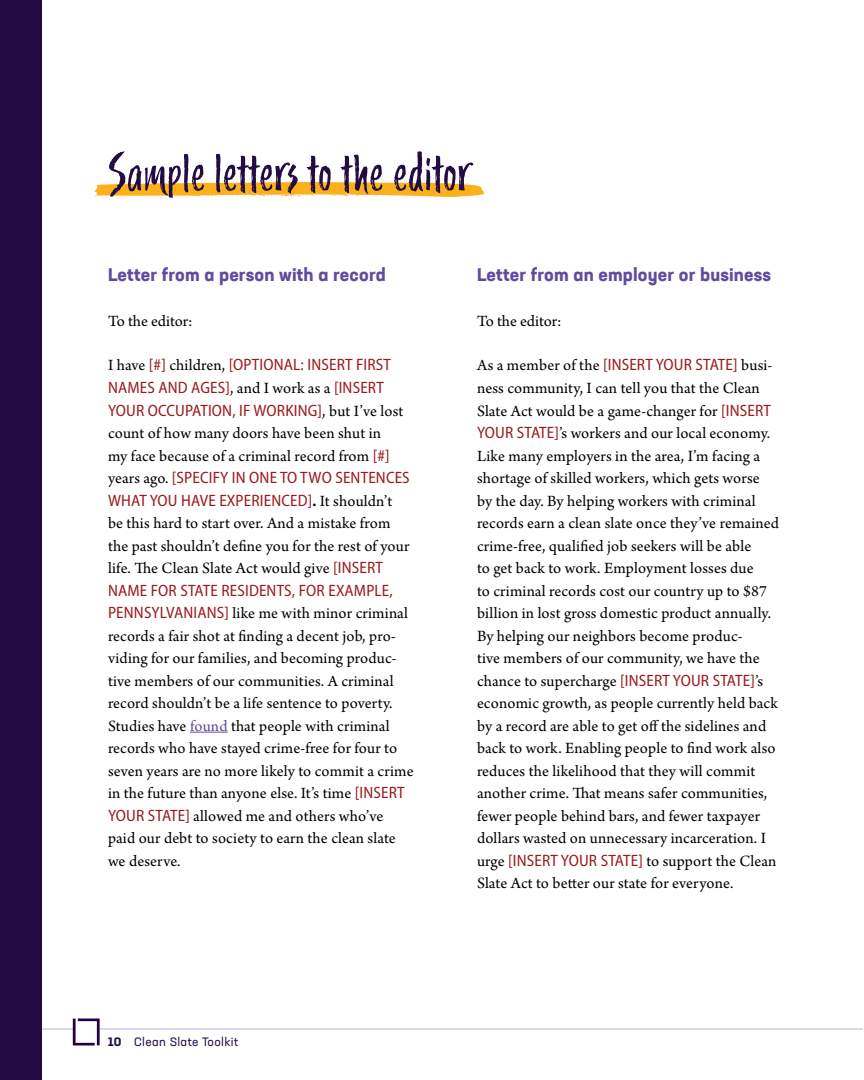
<style>
.page{position:relative;width:864px;height:1080px;background:#fff}
.page>*{position:absolute;margin:0;border:0;box-sizing:border-box;transform-origin:0 0}
.t1{font:51px "Trailmade";letter-spacing:.015em;color:#220c43}
.t2{font:700 18px "Neusa Next Std";letter-spacing:.01em;color:#614b9f}
.t3{font:16.5px/22.5px "Arno Pro";letter-spacing:.01em;color:#000}
.t4{font:semi-condensed 16.5px/22.5px "Myriad Pro";letter-spacing:.01em;color:#991b1e}
.t5{font:12px "Neusa Next Std";letter-spacing:.03em;color:#220c43}
.s1{font-family:"Arno Pro";font-stretch:normal;color:#000}
.s2{font-family:"Myriad Pro";font-stretch:semi-condensed;color:#991b1e}
.s3{font-family:"Arno Pro";font-weight:700;font-stretch:normal;color:#000}
.s4{color:#614b9f}
.s5{font-weight:700}
</style>
<div class="page">
<hr style="left:100px;top:1029px;width:763px;height:1px;background:#b1b7dc">
<hr style="left:0;top:1029px;width:74px;height:1px;background:#b1b7dc">
<svg style="left:94px;top:182px;width:390px;height:15px;background:#fcbf45"></svg>
<hr style="left:190px;top:732px;width:38px;height:1px;background:#614b9f">
<svg style="left:73px;top:1018px;width:27px;height:27px"></svg>
<div style="left:0;top:0;width:41px;height:1080px;background:#220c43"></div>
<h1 class="t1" style="left:108px;top:140px;width:363px">Sample letters to the editor</h1>
<p class="t2" style="left:108px;top:262px;width:279px">Letter from a person with a record</p>
<p class="t3" style="left:108px;top:310px;width:86px">To the editor:</p>
<p class="t4" style="left:108px;top:354px;width:297px"><span class="s1">I have</span> [#] <span class="s1">children,</span> [OPTIONAL: INSERT FIRST<br>NAMES AND AGES]<span class="s1">, and I work as a</span> [INSERT<br>YOUR OCCUPATION, IF WORKING]<span class="s1">, but I’ve lost</span></p>
<p class="t3" style="left:108px;top:423px;width:283px">count of how many doors have been shut in my face because of a criminal record from <span class="s2">[#]</span></p>
<p class="t4" style="left:108px;top:467px;width:303px"><span class="s1">years ago.</span> [SPECIFY IN ONE TO TWO SENTENCES<br>WHAT YOU HAVE EXPERIENCED]<span class="s3">.</span> <span class="s1">It shouldn’t</span></p>
<p class="t3" style="left:108px;top:513px;width:303px">be this hard to start over. And a mistake from the past shouldn’t define you for the rest of your life. The Clean Slate Act would give <span class="s2">[INSERT</span></p>
<p class="t4" style="left:108px;top:579px;width:286px">NAME FOR STATE RESIDENTS, FOR EXAMPLE,</p>
<p class="t3" style="left:108px;top:603px;width:307px"><span class="s2">PENNSYLVANIANS]</span> like me with minor criminal records a fair shot at finding a decent job, pro&shy;viding for our families, and becoming produc&shy;tive members of our communities. A criminal record shouldn’t be a life sentence to poverty.<br>Studies have <span class="s4">found</span> that people with criminal records who have stayed crime-free for four to seven years are no more likely to commit a crime in the future than anyone else. It’s time <span class="s2">[INSERT YOUR STATE]</span> allowed me and others who’ve paid our debt to society to earn the clean slate we deserve.</p>
<p class="t5" style="left:108px;top:1034px;width:132px"><span class="s5">10</span> Clean Slate Toolkit</p>
<p class="t2" style="left:477px;top:262px;width:296px">Letter from an employer or business</p>
<p class="t3" style="left:477px;top:310px;width:86px">To the editor:</p>
<p class="t3" style="left:477px;top:355px;width:304px">As a member of the <span class="s2">[INSERT YOUR STATE]</span> busi&shy;ness community, I can tell you that the Clean Slate Act would be a game-changer for <span class="s2">[INSERT YOUR STATE]</span>’s workers and our local economy.<br>Like many employers in the area, I’m facing a shortage of skilled workers, which gets worse by the day. By helping workers with criminal records earn a clean slate once they’ve remained crime-free, qualified job seekers will be able<br>to get back to work. Employment losses due<br>to criminal records cost our country up to $87 billion in lost gross domestic product annually.<br>By helping our neighbors become produc-<br>tive members of our community, we have the chance to supercharge <span class="s2">[INSERT YOUR STATE]</span>’s economic growth, as people currently held back by a record are able to get off the sidelines and back to work. Enabling people to find work also reduces the likelihood that they will commit another crime. That means safer communities, fewer people behind bars, and fewer taxpayer dollars wasted on unnecessary incarceration. I urge <span class="s2">[INSERT YOUR STATE]</span> to support the Clean Slate Act to better our state for everyone.</p>
</div>
